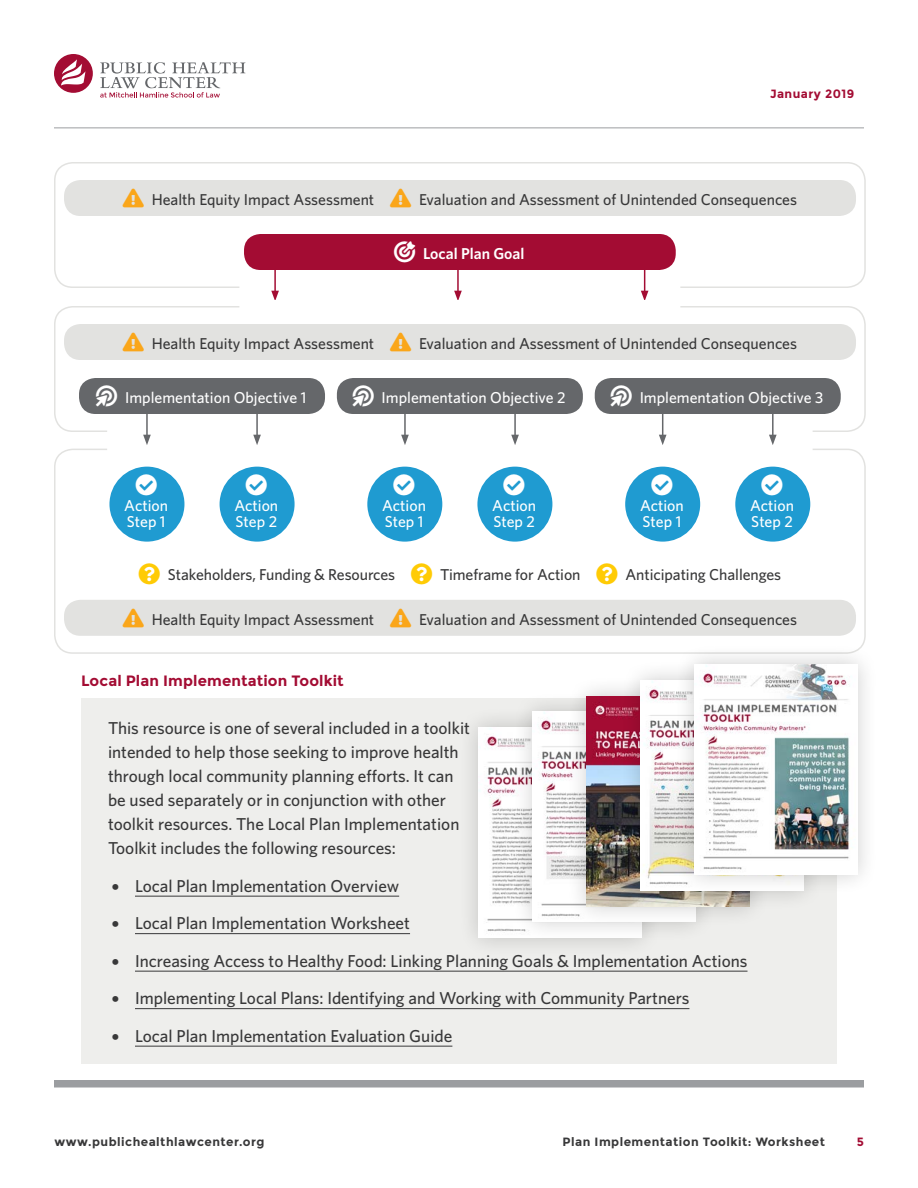
<style>
.page{position:relative;width:918px;height:1188px;background:#fff}
.page>*{position:absolute;margin:0;border:0;box-sizing:border-box;transform-origin:0 0}
.body{font:500 17.25px/24px "Whitney";color:#383839}
.table_text{font:500 15.75px "Whitney";color:#383839}
.table_text-2{font:500 15.75px/16.5px "Whitney";color:#fff}
.table_text-3{font:600 15.75px "Whitney";color:#fff}
.sidebar_head{font:700 15px "Montserrat";letter-spacing:.01em;color:#a30c33}
.t1{font:700 12px "Montserrat";letter-spacing:.04em;color:#383839}
.t2{font:700 12px "Montserrat";letter-spacing:.04em;color:#a30c33}
.t3{font:6px "Whitney Index White Round Bd";color:#383839}
.s1{color:#faa61a}
</style>
<div class="page">
<div style="left:54px;top:1080px;width:810px;height:8px;background:#9b9da0"></div>
<hr style="left:54px;top:128px;width:810px;height:1px;background:#9b9da0">
<div style="left:54px;top:162px;width:812px;height:126px;border:2px solid #e2e2e0;border-radius:18px"></div>
<div style="left:239px;top:282px;width:441px;height:12px;background:#fff"></div>
<div style="left:81px;top:698px;width:756px;height:366px;background:#eeeeec"></div>
<hr style="left:135px;top:896px;width:264px;height:1px;background:#383839">
<hr style="left:135px;top:933px;width:275px;height:1px;background:#383839">
<hr style="left:135px;top:971px;width:613px;height:1px;background:#383839">
<hr style="left:135px;top:1008px;width:554px;height:1px;background:#383839">
<hr style="left:135px;top:1046px;width:317px;height:1px;background:#383839">
<div style="left:64px;top:180px;width:792px;height:36px;background:#e2e2e0;border-radius:16px"></div>
<div style="left:64px;top:324px;width:792px;height:36px;background:#e2e2e0;border-radius:16px"></div>
<div style="left:64px;top:600px;width:792px;height:36px;background:#e2e2e0;border-radius:16px"></div>
<hr style="left:457px;top:268px;width:2px;height:25px;background:#a30c33">
<svg style="left:454px;top:291px;width:8px;height:9px"></svg>
<svg style="left:641px;top:270px;width:7px;height:30px"></svg>
<hr style="left:274px;top:268px;width:2px;height:25px;background:#a30c33">
<svg style="left:271px;top:291px;width:8px;height:9px"></svg>
<div style="left:79px;top:378px;width:246px;height:36px;background:#65676a;border-radius:16px"></div>
<div style="left:337px;top:378px;width:246px;height:36px;background:#65676a;border-radius:16px"></div>
<div style="left:595px;top:378px;width:246px;height:36px;background:#65676a;border-radius:16px"></div>
<div style="left:244px;top:234px;width:432px;height:36px;background:#a30c33;border-radius:16px"></div>
<div style="left:109px;top:467px;width:75px;height:75px;background:#1f9bd1;border-radius:50%"></div>
<div style="left:220px;top:467px;width:75px;height:75px;background:#1f9bd1;border-radius:50%"></div>
<div style="left:367px;top:467px;width:75px;height:75px;background:#1f9bd1;border-radius:50%"></div>
<div style="left:477px;top:467px;width:75px;height:75px;background:#1f9bd1;border-radius:50%"></div>
<div style="left:625px;top:467px;width:75px;height:75px;background:#1f9bd1;border-radius:50%"></div>
<div style="left:735px;top:467px;width:75px;height:75px;background:#1f9bd1;border-radius:50%"></div>
<hr style="left:514px;top:412px;width:2px;height:25px;background:#65676a">
<svg style="left:511px;top:435px;width:8px;height:10px"></svg>
<hr style="left:404px;top:412px;width:2px;height:25px;background:#65676a">
<svg style="left:401px;top:435px;width:8px;height:10px"></svg>
<hr style="left:772px;top:412px;width:2px;height:25px;background:#65676a">
<svg style="left:769px;top:435px;width:8px;height:10px"></svg>
<svg style="left:659px;top:414px;width:8px;height:31px"></svg>
<hr style="left:256px;top:412px;width:2px;height:25px;background:#65676a">
<svg style="left:253px;top:435px;width:8px;height:10px"></svg>
<hr style="left:146px;top:412px;width:2px;height:25px;background:#65676a">
<svg style="left:143px;top:435px;width:8px;height:10px"></svg>
<div style="left:458px;top:707px;width:204px;height:252px;background:#000;opacity:.2"></div>
<img style="left:479px;top:728px;width:33px;height:210px">
<div style="left:512px;top:691px;width:204px;height:252px;background:#000;opacity:.2"></div>
<img style="left:533px;top:712px;width:33px;height:210px">
<div style="left:566px;top:675px;width:204px;height:252px;background:#000;opacity:.2"></div>
<img style="left:587px;top:696px;width:33px;height:210px">
<div style="left:620px;top:659px;width:204px;height:252px;background:#000;opacity:.2"></div>
<img style="left:641px;top:680px;width:33px;height:210px">
<div style="left:674px;top:644px;width:204px;height:252px;background:#000;opacity:.2"></div>
<img style="left:695px;top:664px;width:162px;height:211px">
<svg style="left:54px;top:54px;width:39px;height:39px"></svg>
<svg style="left:100px;top:62px;width:145px;height:36px"></svg>
<p class="t2" style="left:770px;top:86px;width:86px">January 2019</p>
<p class="table_text" style="left:123px;top:190px;width:676px"><span class="s1">❑</span> Health Equity Impact Assessment <span class="s1">❑</span> Evaluation and Assessment of Unintended Consequences</p>
<p class="table_text-3" style="left:394px;top:244px;width:132px">★ Local Plan Goal</p>
<p class="table_text" style="left:123px;top:334px;width:676px"><span class="s1">❑</span> Health Equity Impact Assessment <span class="s1">❑</span> Evaluation and Assessment of Unintended Consequences</p>
<p class="table_text-2" style="left:125px;top:388px;width:183px">Implementation Objective 1</p>
<p class="table_text-2" style="left:382px;top:388px;width:185px">Implementation Objective 2</p>
<p class="table_text-2" style="left:640px;top:388px;width:185px">Implementation Objective 3</p>
<p class="table_text-2" style="left:124px;top:496px;width:45px">Action<br>Step 1</p>
<p class="table_text-2" style="left:234px;top:496px;width:45px">Action<br>Step 2</p>
<p class="table_text-2" style="left:382px;top:496px;width:45px">Action<br>Step 1</p>
<p class="table_text-2" style="left:492px;top:496px;width:45px">Action<br>Step 2</p>
<p class="table_text-2" style="left:640px;top:496px;width:45px">Action<br>Step 1</p>
<p class="table_text-2" style="left:750px;top:496px;width:45px">Action<br>Step 2</p>
<p class="table_text" style="left:168px;top:565px;width:229px">Stakeholders, Funding &amp; Resources</p>
<p class="table_text" style="left:440px;top:565px;width:142px">Timeframe for Action</p>
<p class="table_text" style="left:626px;top:565px;width:157px">Anticipating Challenges</p>
<p class="table_text" style="left:123px;top:610px;width:676px"><span class="s1">❑</span> Health Equity Impact Assessment <span class="s1">❑</span> Evaluation and Assessment of Unintended Consequences</p>
<p class="sidebar_head" style="left:81px;top:672px;width:264px">Local Plan Implementation Toolkit</p>
<p class="body" style="left:108px;top:716px;width:364px">This resource is one of several included in a toolkit intended to help those seeking to improve health through local community planning efforts. It can be used separately or in conjunction with other toolkit resources. The Local Plan Implementation Toolkit includes the following resources:</p>
<p class="t3" style="left:112px;top:884px;width:8px">{</p>
<p class="body" style="left:135px;top:873px;width:266px">Local Plan Implementation Overview</p>
<p class="t3" style="left:112px;top:921px;width:8px">{</p>
<p class="body" style="left:135px;top:911px;width:277px">Local Plan Implementation Worksheet</p>
<p class="t3" style="left:112px;top:959px;width:8px">{</p>
<p class="body" style="left:135px;top:948px;width:614px">Increasing Access to Healthy Food: Linking Planning Goals &amp; Implementation Actions</p>
<p class="t3" style="left:112px;top:996px;width:8px">{</p>
<p class="body" style="left:135px;top:986px;width:556px">Implementing Local Plans: Identifying and Working with Community Partners</p>
<p class="t3" style="left:112px;top:1034px;width:8px">{</p>
<p class="body" style="left:135px;top:1023px;width:319px">Local Plan Implementation Evaluation Guide</p>
<p class="t1" style="left:55px;top:1134px;width:212px">www.publichealthlawcenter.org</p>
<p class="t1" style="left:563px;top:1134px;width:264px">Plan Implementation Toolkit: Worksheet</p>
<p class="t2" style="left:857px;top:1134px;width:9px">5</p>
</div>
